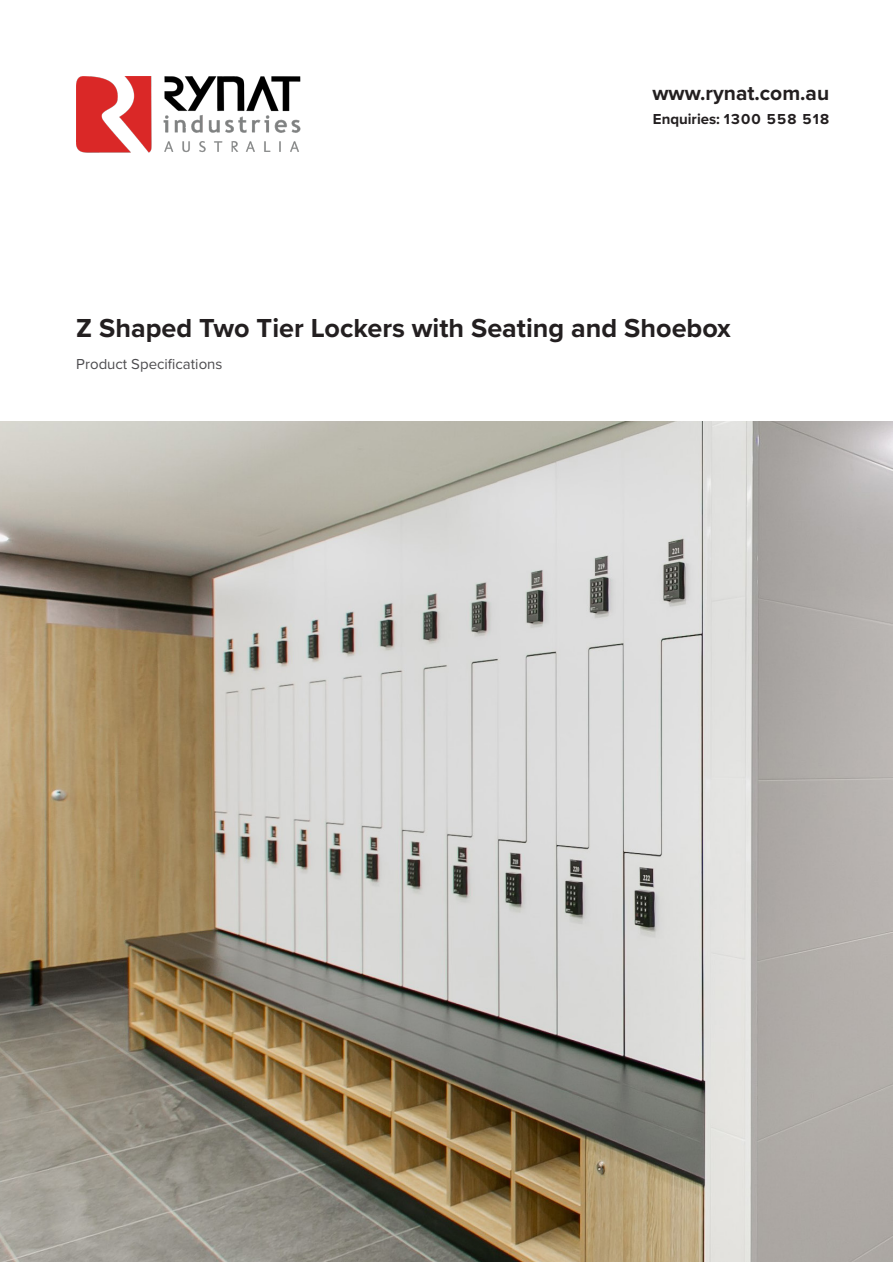
<style>
.page{position:relative;width:893px;height:1263px;background:#fff}
.page>*{position:absolute;margin:0;border:0;box-sizing:border-box;transform-origin:0 0}
.t1{font:700 27px "Proxima Nova";color:#231f20}
.t2{font:700 21px "Proxima Nova";color:#231f20}
.t3{font:15px "Proxima Nova";color:#4d4c4f}
.t4{font:700 15px "Proxima Nova";color:#231f20}
</style>
<div class="page">
<img style="left:0;top:422px;width:893px;height:840px">
<img style="left:77px;top:76px;width:224px;height:77px">
<p class="t2" style="left:652px;top:78px;width:178px">www.rynat.com.au</p>
<p class="t4" style="left:653px;top:108px;width:178px">Enquiries: 1300 558 518</p>
<p class="t1" style="left:76px;top:308px;width:656px">Z Shaped Two Tier Lockers with Seating and Shoebox</p>
<p class="t3" style="left:76px;top:353px;width:148px">Product Specifications</p>
</div>
